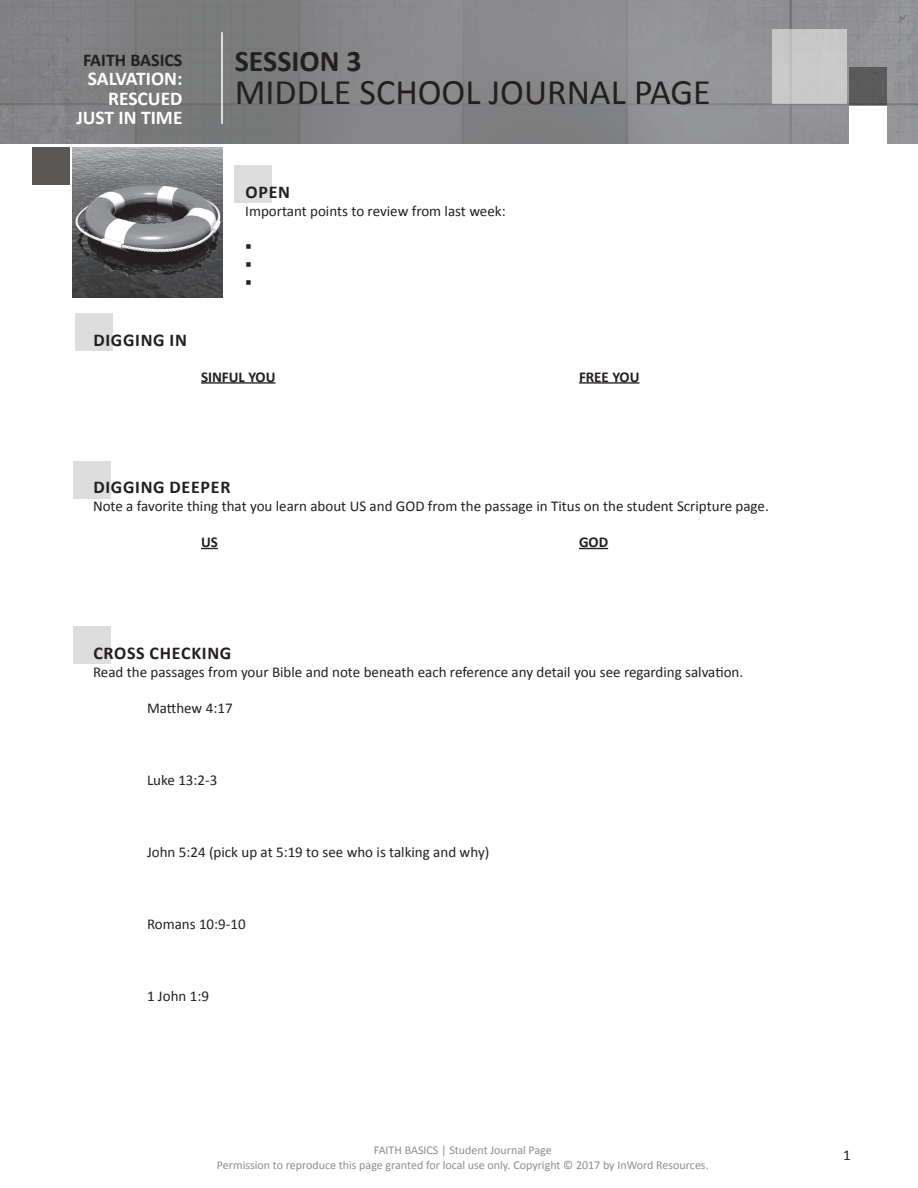
<style>
.page{position:relative;width:918px;height:1188px;background:#fff}
.page>*{position:absolute;margin:0;border:0;box-sizing:border-box;transform-origin:0 0}
.t1{font:36px "Calibri";color:#231f20}
.t2{font:700 30px "Calibri";color:#231f20}
.t3{font:700 19.5px "Calibri";color:#fff}
.t4{font:700 18px "Calibri";letter-spacing:.04em;color:#231f20}
.t5{font:700 18px "Calibri";color:#231f20}
.t6{font:15px "Calibri";color:#231f20}
.t7{font:700 15px "Calibri";color:#231f20}
.t8{font:15px "Wingdings";color:#231f20}
.t9{font:12px/15px "Calibri";color:#8e8d8e;text-align:center}
</style>
<div class="page">
<div style="left:74px;top:626px;width:37px;height:38px;background:#ddd"></div>
<div style="left:76px;top:314px;width:37px;height:37px;background:#ddd"></div>
<div style="left:74px;top:461px;width:37px;height:38px;background:#ddd"></div>
<div style="left:235px;top:165px;width:37px;height:37px;background:#ddd"></div>
<img style="left:0;top:0;width:918px;height:144px">
<div style="left:850px;top:107px;width:37px;height:37px;background:#fff"></div>
<hr style="left:221px;top:32px;width:2px;height:92px;background:#fff">
<div style="left:772px;top:29px;width:75px;height:75px;background:#c8c8c9"></div>
<div style="left:850px;top:67px;width:37px;height:37px;background:#5c5a5c"></div>
<div style="left:32px;top:147px;width:37px;height:37px;background:#5a5757"></div>
<hr style="left:201px;top:382px;width:75px;height:2px;background:#231f20">
<hr style="left:579px;top:382px;width:61px;height:2px;background:#231f20">
<svg style="left:201px;top:548px;width:17px;height:1px"></svg>
<svg style="left:579px;top:548px;width:29px;height:1px"></svg>
<img style="left:73px;top:148px;width:150px;height:150px">
<p class="t5" style="left:83px;top:49px;width:101px">FAITH BASICS</p>
<p class="t3" style="left:88px;top:67px;width:96px">SALVATION:</p>
<p class="t3" style="left:108px;top:86px;width:76px">RESCUED</p>
<p class="t3" style="left:76px;top:106px;width:108px">JUST IN TIME</p>
<p class="t2" style="left:235px;top:42px;width:128px">SESSION 3</p>
<p class="t1" style="left:235px;top:70px;width:478px">MIDDLE SCHOOL JOURNAL PAGE</p>
<p class="t4" style="left:246px;top:181px;width:46px">OPEN</p>
<p class="t6" style="left:245px;top:202px;width:262px">Important points to review from last week:</p>
<p class="t8" style="left:245px;top:239px;width:8px">▪</p>
<p class="t8" style="left:245px;top:257px;width:8px">▪</p>
<p class="t8" style="left:245px;top:275px;width:8px">▪</p>
<p class="t4" style="left:93px;top:328px;width:95px">DIGGING IN</p>
<p class="t7" style="left:201px;top:367px;width:76px">SINFUL YOU</p>
<p class="t7" style="left:579px;top:367px;width:62px">FREE YOU</p>
<p class="t4" style="left:93px;top:476px;width:139px">DIGGING DEEPER</p>
<p class="t6" style="left:93px;top:497px;width:677px">Note a favorite thing that you learn about US and GOD from the passage in Titus on the student Scripture page.</p>
<p class="t7" style="left:201px;top:533px;width:18px">US</p>
<p class="t7" style="left:579px;top:533px;width:31px">GOD</p>
<p class="t4" style="left:93px;top:641px;width:140px">CROSS CHECKING</p>
<p class="t6" style="left:93px;top:662px;width:652px">Read the passages from your Bible and note beneath each reference any detail you see regarding salvation.</p>
<p class="t6" style="left:147px;top:698px;width:87px">Matthew 4:17</p>
<p class="t6" style="left:147px;top:770px;width:72px">Luke 13:2-3</p>
<p class="t6" style="left:147px;top:842px;width:344px">John 5:24 (pick up at 5:19 to see who is talking and why)</p>
<p class="t6" style="left:147px;top:914px;width:100px">Romans 10:9-10</p>
<p class="t6" style="left:147px;top:986px;width:64px">1 John 1:9</p>
<p class="t9" style="left:217px;top:1142px;width:493px">FAITH BASICS | Student Journal Page<br>Permission to reproduce this page granted for local use only. Copyright © 2017 by InWord Resources.</p>
<p class="t6" style="left:843px;top:1146px;width:9px">1</p>
</div>
